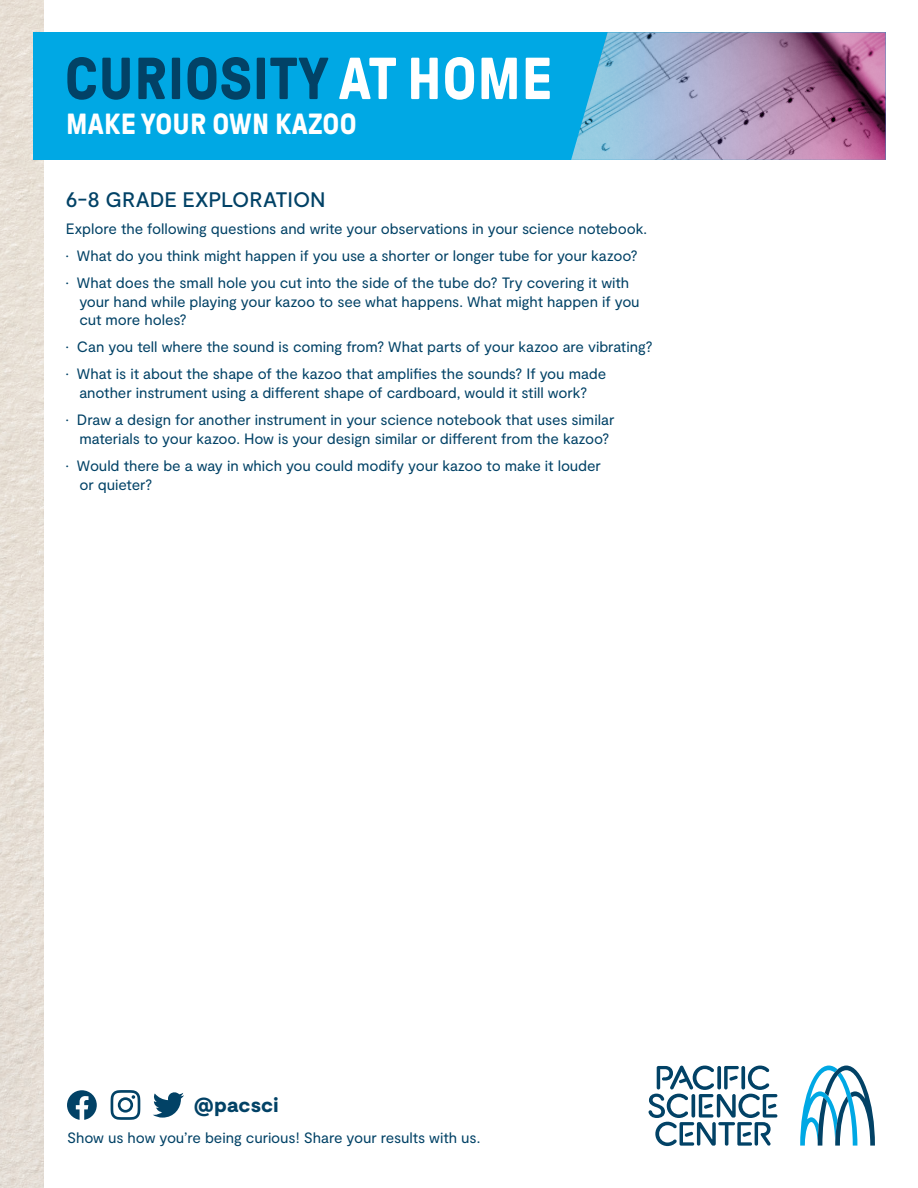
<style>
.page{position:relative;width:918px;height:1188px;background:#fff}
.page>*{position:absolute;margin:0;border:0;box-sizing:border-box;transform-origin:0 0}
.t1{font:700 59.1px "GT Pressura";letter-spacing:.01em;color:#024266}
.t2{font:700 29.1px "GT Pressura";letter-spacing:.01em;color:#fff}
.t3{font:500 21px "Moderat";color:#024266}
.t4{font:900 20.4px "Moderat";letter-spacing:.01em;color:#024266}
.t5{font:15px/18.8px "Moderat";letter-spacing:-.005em;color:#024266}
.s1{color:#fff}
</style>
<div class="page">
<img style="left:0;top:0;width:44px;height:1188px">
<div style="left:33px;top:32px;width:853px;height:128px;background:#00a8e4"></div>
<svg style="left:571px;top:32px;width:315px;height:128px;background:#9592b6"></svg>
<svg style="left:800px;top:1066px;width:75px;height:80px"></svg>
<svg style="left:648px;top:1065px;width:129px;height:81px"></svg>
<svg style="left:153px;top:1092px;width:31px;height:26px"></svg>
<svg style="left:111px;top:1090px;width:29px;height:30px"></svg>
<svg style="left:67px;top:1090px;width:30px;height:30px"></svg>
<p class="t1" style="left:65px;top:47px;width:489px">CURIOSITY <span class="s1">AT HOME</span></p>
<p class="t2" style="left:66px;top:108px;width:292px">MAKE YOUR OWN KAZOO</p>
<p class="t3" style="left:66px;top:187px;width:261px">6-8 GRADE EXPLORATION</p>
<p class="t5" style="left:66px;top:220px;width:583px">Explore the following questions and write your observations in your science notebook.</p>
<p class="t5" style="left:66px;top:247px;width:573px">• What do you think might happen if you use a shorter or longer tube for your kazoo?</p>
<p class="t5" style="left:79px;top:274px;width:562px;text-indent:-14px">• What does the small hole you cut into the side of the tube do? Try covering it with your hand while playing your kazoo to see what happens. What might happen if you cut more holes?</p>
<p class="t5" style="left:66px;top:338px;width:588px">• Can you tell where the sound is coming from? What parts of your kazoo are vibrating?</p>
<p class="t5" style="left:66px;top:365px;width:542px;text-align:center">• What is it about the shape of the kazoo that amplifies the sounds? If you made another instrument using a different shape of cardboard, would it still work?</p>
<p class="t5" style="left:66px;top:411px;width:550px;text-align:center">• Draw a design for another instrument in your science notebook that uses similar materials to your kazoo. How is your design similar or different from the kazoo?</p>
<p class="t5" style="left:79px;top:457px;width:523px;text-indent:-14px">• Would there be a way in which you could modify your kazoo to make it louder or quieter?</p>
<p class="t4" style="left:194px;top:1093px;width:86px">@pacsci</p>
<p class="t5" style="left:67px;top:1129px;width:415px">Show us how you’re being curious! Share your results with us.</p>
</div>
